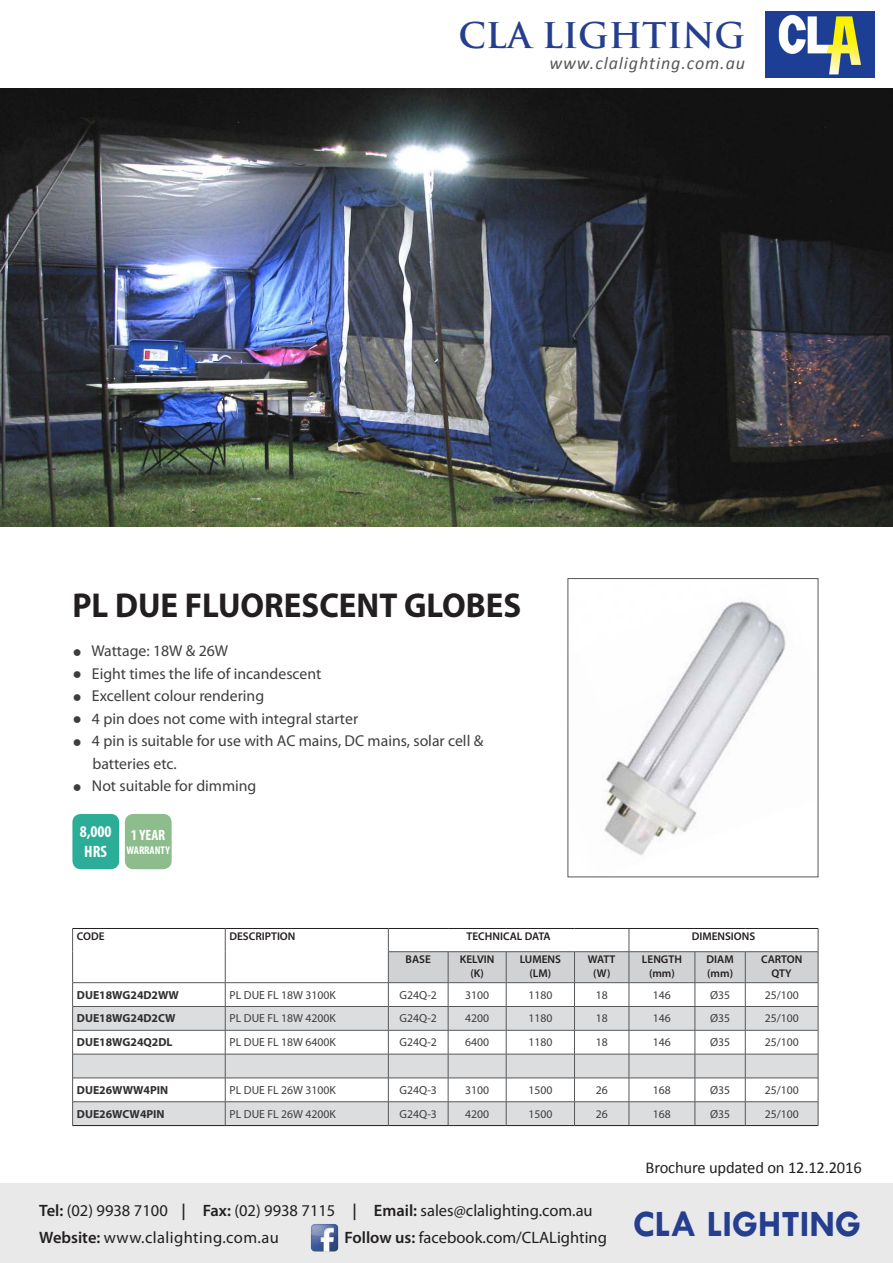
<style>
.page{position:relative;width:893px;height:1263px;background:#fff}
.page>*{position:absolute;margin:0;border:0;box-sizing:border-box;transform-origin:0 0}
.t1{font:700 37.5px "Tw Cen";color:#253f8e}
.t2{font:700 34.65px "Myriad Pro";color:#231f20;scale:.95 1}
.t3{font:700 34.5px "Trajan Pro";color:#253f8e}
.t4{font:italic 18px "Calibri";letter-spacing:.05em;color:#57585a}
.t5{font:16.5px/27px "Myriad Pro";color:#231f20}
.t6{font:16.5px "Calibri";letter-spacing:-.01em;color:#231f20}
.t7{font:700 condensed 16.5px/19.8px "Myriad Pro";color:#fff}
.t8{font:15.75px/22.5px "Myriad Pro";color:#3e3e3f}
.t9{font:700 condensed 15px "Myriad Pro";color:#fff}
.t10{font:11.7px "Myriad Pro";color:#3e3e3f}
.t11{font:700 11.7px "Myriad Pro";color:#312f30}
.t12{font:600 11.25px/13.5px "Myriad Pro";color:#231f20;text-align:center}
.t13{font:700 condensed 11.25px "Myriad Pro";color:#fff}
.s1{font-family:"Arial";font-weight:700}
.s2{font-weight:600}
</style>
<div class="page">
<img style="left:765px;top:12px;width:109px;height:65px">
<div style="left:0;top:1184px;width:893px;height:79px;background:#e9e9e9"></div>
<img style="left:310px;top:1223px;width:29px;height:29px">
<img style="left:0;top:88px;width:893px;height:438px">
<div style="left:72px;top:814px;width:47px;height:55px;background:#2cad97;border-radius:9px"></div>
<div style="left:125px;top:814px;width:47px;height:55px;background:#8dbd8c;border-radius:9px"></div>
<img style="left:604px;top:601px;width:183px;height:254px">
<svg style="left:73px;top:1007px;width:315px;height:118px;fill:#dcdddf"></svg>
<hr style="left:72px;top:928px;width:153px;height:1px;background:#231f20">
<hr style="left:225px;top:928px;width:163px;height:1px;background:#231f20">
<hr style="left:388px;top:928px;width:60px;height:1px;background:#231f20">
<hr style="left:448px;top:928px;width:58px;height:1px;background:#231f20">
<hr style="left:506px;top:928px;width:68px;height:1px;background:#231f20">
<hr style="left:574px;top:928px;width:55px;height:1px;background:#231f20">
<hr style="left:629px;top:928px;width:66px;height:1px;background:#231f20">
<hr style="left:695px;top:928px;width:50px;height:1px;background:#231f20">
<hr style="left:745px;top:928px;width:73px;height:1px;background:#231f20">
<svg style="left:72px;top:929px;width:1px;height:23px"></svg>
<svg style="left:225px;top:929px;width:1px;height:23px"></svg>
<hr style="left:72px;top:952px;width:1px;height:30px;background:#57585a">
<hr style="left:225px;top:952px;width:1px;height:30px;background:#57585a">
<hr style="left:72px;top:982px;width:153px;height:1px;background:#57585a">
<hr style="left:225px;top:982px;width:163px;height:1px;background:#57585a">
<hr style="left:73px;top:1006px;width:152px;height:1px;background:#57585a">
<hr style="left:225px;top:1006px;width:163px;height:1px;background:#57585a">
<hr style="left:73px;top:1030px;width:152px;height:1px;background:#57585a">
<hr style="left:225px;top:1030px;width:163px;height:1px;background:#57585a">
<hr style="left:73px;top:1054px;width:152px;height:1px;background:#57585a">
<hr style="left:225px;top:1054px;width:163px;height:1px;background:#57585a">
<hr style="left:73px;top:1078px;width:152px;height:1px;background:#57585a">
<hr style="left:225px;top:1078px;width:163px;height:1px;background:#57585a">
<hr style="left:72px;top:1101px;width:153px;height:1px;background:#57585a">
<svg style="left:72px;top:983px;width:1px;height:142px"></svg>
<hr style="left:225px;top:1101px;width:163px;height:1px;background:#57585a">
<svg style="left:225px;top:983px;width:1px;height:142px"></svg>
<svg style="left:388px;top:929px;width:431px;height:196px"></svg>
<hr style="left:72px;top:1125px;width:153px;height:1px;background:#231f20">
<hr style="left:225px;top:1125px;width:163px;height:1px;background:#231f20">
<hr style="left:388px;top:1125px;width:60px;height:1px;background:#231f20">
<hr style="left:448px;top:1125px;width:58px;height:1px;background:#231f20">
<hr style="left:506px;top:1125px;width:68px;height:1px;background:#231f20">
<hr style="left:574px;top:1125px;width:55px;height:1px;background:#231f20">
<hr style="left:629px;top:1125px;width:66px;height:1px;background:#231f20">
<hr style="left:695px;top:1125px;width:50px;height:1px;background:#231f20">
<hr style="left:745px;top:1125px;width:73px;height:1px;background:#231f20">
<h3 class="t3" style="left:458px;top:14px;width:288px">CLA LIGHTING</h3>
<h3 class="t4" style="left:549px;top:50px;width:197px">www.clalighting.com.au</h3>
<h2 class="t2" style="left:72px;top:583px;width:474px">PL DUE FLUORESCENT GLOBES</h2>
<h3 class="t8" style="left:72px;top:640px;width:157px"><span class="s1">●</span> Wattage: 18W &amp; 26W</h3>
<h3 class="t8" style="left:72px;top:662px;width:250px"><span class="s1">●</span> Eight times the life of incandescent</h3>
<h3 class="t8" style="left:72px;top:684px;width:193px"><span class="s1">●</span> Excellent colour rendering</h3>
<h3 class="t8" style="left:72px;top:707px;width:287px"><span class="s1">●</span> 4 pin does not come with integral starter</h3>
<h3 class="t8" style="left:92px;top:729px;width:392px;text-indent:-20px"><span class="s1">●</span> 4 pin is suitable for use with AC mains, DC mains, solar cell &amp; batteries etc.</h3>
<h3 class="t8" style="left:72px;top:774px;width:186px"><span class="s1">●</span> Not suitable for dimming</h3>
<h3 class="t7" style="left:80px;top:821px;width:33px">8,000<br>HRS</h3>
<p class="t9" style="left:131px;top:825px;width:36px">1 YEAR</p>
<p class="t13" style="left:126px;top:843px;width:45px">WARRANTY</p>
<p class="t12" style="left:77px;top:929px;width:29px">CODE</p>
<p class="t12" style="left:229px;top:929px;width:67px">DESCRIPTION</p>
<p class="t12" style="left:467px;top:929px;width:86px">TECHNICAL DATA</p>
<p class="t12" style="left:692px;top:929px;width:65px">DIMENSIONS</p>
<p class="t12" style="left:406px;top:952px;width:27px">BASE</p>
<p class="t12" style="left:460px;top:952px;width:36px">KELVIN (K)</p>
<p class="t12" style="left:520px;top:952px;width:43px">LUMENS (LM)</p>
<p class="t12" style="left:588px;top:952px;width:29px">WATT (W)</p>
<p class="t12" style="left:642px;top:952px;width:41px">LENGTH (mm)</p>
<p class="t12" style="left:707px;top:952px;width:29px;text-align:left">DIAM (mm)</p>
<p class="t12" style="left:761px;top:952px;width:43px">CARTON<br>QTY</p>
<p class="t11" style="left:77px;top:987px;width:104px">DUE18WG24D2WW</p>
<p class="t10" style="left:230px;top:987px;width:108px">PL DUE FL 18W 3100K</p>
<p class="t10" style="left:400px;top:987px;width:39px">G24Q-2</p>
<p class="t10" style="left:465px;top:987px;width:26px">3100</p>
<p class="t10" style="left:528px;top:987px;width:26px">1180</p>
<p class="t10" style="left:596px;top:987px;width:14px">18</p>
<p class="t10" style="left:653px;top:987px;width:20px">146</p>
<p class="t10" style="left:710px;top:987px;width:22px">Ø35</p>
<p class="t10" style="left:765px;top:987px;width:36px">25/100</p>
<p class="t11" style="left:77px;top:1011px;width:100px">DUE18WG24D2CW</p>
<p class="t10" style="left:230px;top:1011px;width:108px">PL DUE FL 18W 4200K</p>
<p class="t10" style="left:400px;top:1011px;width:39px">G24Q-2</p>
<p class="t10" style="left:465px;top:1011px;width:26px">4200</p>
<p class="t10" style="left:528px;top:1011px;width:26px">1180</p>
<p class="t10" style="left:596px;top:1011px;width:14px">18</p>
<p class="t10" style="left:653px;top:1011px;width:20px">146</p>
<p class="t10" style="left:710px;top:1011px;width:22px">Ø35</p>
<p class="t10" style="left:765px;top:1011px;width:36px">25/100</p>
<p class="t11" style="left:77px;top:1034px;width:97px">DUE18WG24Q2DL</p>
<p class="t10" style="left:230px;top:1035px;width:108px">PL DUE FL 18W 6400K</p>
<p class="t10" style="left:400px;top:1035px;width:39px">G24Q-2</p>
<p class="t10" style="left:465px;top:1035px;width:26px">6400</p>
<p class="t10" style="left:528px;top:1035px;width:26px">1180</p>
<p class="t10" style="left:596px;top:1035px;width:14px">18</p>
<p class="t10" style="left:653px;top:1035px;width:20px">146</p>
<p class="t10" style="left:710px;top:1035px;width:22px">Ø35</p>
<p class="t10" style="left:765px;top:1035px;width:36px">25/100</p>
<p class="t11" style="left:77px;top:1082px;width:93px">DUE26WWW4PIN</p>
<p class="t10" style="left:230px;top:1083px;width:108px">PL DUE FL 26W 3100K</p>
<p class="t10" style="left:400px;top:1083px;width:39px">G24Q-3</p>
<p class="t10" style="left:465px;top:1083px;width:26px">3100</p>
<p class="t10" style="left:528px;top:1083px;width:26px">1500</p>
<p class="t10" style="left:596px;top:1083px;width:14px">26</p>
<p class="t10" style="left:653px;top:1083px;width:20px">168</p>
<p class="t10" style="left:710px;top:1083px;width:22px">Ø35</p>
<p class="t10" style="left:765px;top:1083px;width:36px">25/100</p>
<p class="t11" style="left:77px;top:1106px;width:89px">DUE26WCW4PIN</p>
<p class="t10" style="left:230px;top:1106px;width:108px">PL DUE FL 26W 4200K</p>
<p class="t10" style="left:400px;top:1106px;width:39px">G24Q-3</p>
<p class="t10" style="left:465px;top:1106px;width:26px">4200</p>
<p class="t10" style="left:528px;top:1106px;width:26px">1500</p>
<p class="t10" style="left:596px;top:1106px;width:14px">26</p>
<p class="t10" style="left:653px;top:1106px;width:20px">168</p>
<p class="t10" style="left:710px;top:1106px;width:22px">Ø35</p>
<p class="t10" style="left:765px;top:1106px;width:36px">25/100</p>
<h3 class="t5" style="left:39px;top:1196px;width:555px"><span class="s2">Tel:</span> (02) 9938 7100 <span class="s2">| Fax:</span> (02) 9938 7115 <span class="s2">| Email:</span> sales@clalighting.com.au<br><span class="s2">Website:</span> www.clalighting.com.au</h3>
<h3 class="t5" style="left:345px;top:1223px;width:264px"><span class="s2">Follow us:</span> facebook.com/CLALighting</h3>
<h3 class="t6" style="left:646px;top:1157px;width:218px">Brochure updated on 12.12.2016</h3>
<h1 class="t1" style="left:633px;top:1201px;width:230px">CLA LIGHTING</h1>
</div>
